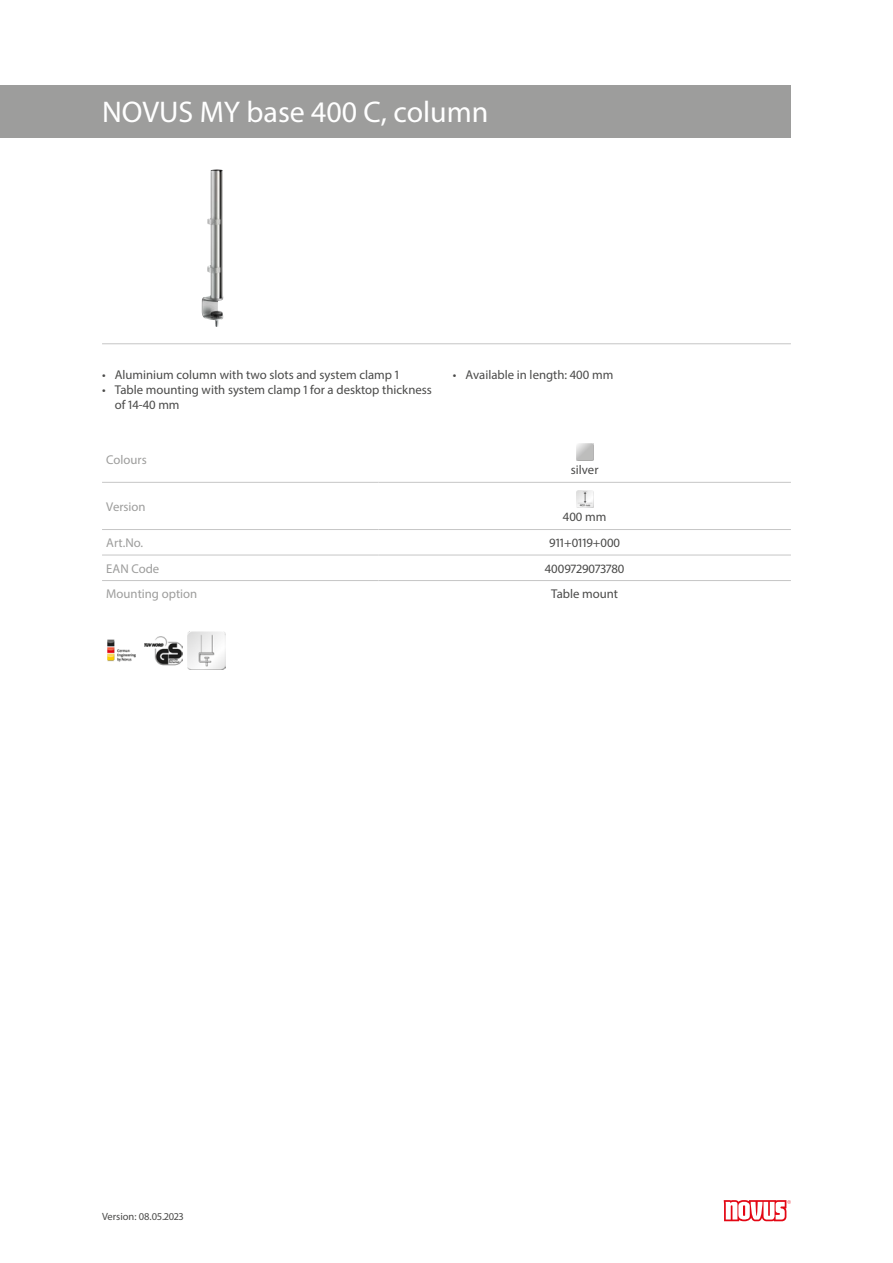
<style>
.page{position:relative;width:893px;height:1263px;background:#fff}
.page>*{position:absolute;margin:0;border:0;box-sizing:border-box;transform-origin:0 0}
.Produktname{font:30px "Myriad Pro";color:#fff}
.Produkttabelle_Zentr{font:12.75px/15.3px "Myriad Pro";color:#4a4a49}
.Produkttabelle_Links{font:12.75px "Myriad Pro";color:#9d9d9c}
.Farbildtext{font:12.75px "Myriad Pro";color:#4a4a49}
.t1{font:10.5px "Myriad Pro";color:#4a4a49}
</style>
<div class="page">
<img style="left:202px;top:169px;width:22px;height:158px">
<hr style="left:102px;top:343px;width:689px;height:1px;background:#c6c6c6">
<img style="left:107px;top:639px;width:29px;height:23px">
<img style="left:145px;top:636px;width:38px;height:30px">
<img style="left:187px;top:632px;width:38px;height:38px">
<svg style="left:724px;top:1200px;width:67px;height:21px"></svg>
<div style="left:0;top:85px;width:791px;height:53px;background:#9d9d9c"></div>
<hr style="left:102px;top:482px;width:276px;height:1px;background:#c6c6c6">
<hr style="left:378px;top:482px;width:413px;height:1px;background:#c6c6c6">
<hr style="left:102px;top:529px;width:276px;height:1px;background:#c6c6c6">
<hr style="left:378px;top:529px;width:413px;height:1px;background:#c6c6c6">
<hr style="left:102px;top:555px;width:276px;height:1px;background:#c6c6c6">
<hr style="left:378px;top:555px;width:413px;height:1px;background:#c6c6c6">
<hr style="left:102px;top:580px;width:276px;height:1px;background:#c6c6c6">
<hr style="left:378px;top:580px;width:413px;height:1px;background:#c6c6c6">
<img style="left:576px;top:444px;width:17px;height:17px">
<img style="left:576px;top:491px;width:17px;height:17px">
<p class="Produktname" style="left:102px;top:94px;width:388px">NOVUS MY base 400 C, column</p>
<p class="Produkttabelle_Zentr" style="left:102px;top:367px;width:298px">• Aluminium column with two slots and system clamp 1</p>
<p class="Produkttabelle_Zentr" style="left:115px;top:382px;width:319px;text-indent:-13px">• Table mounting with system clamp 1 for a desktop thickness of 14-40 mm</p>
<p class="Produkttabelle_Links" style="left:106px;top:451px;width:42px">Colours</p>
<p class="Produkttabelle_Links" style="left:106px;top:499px;width:41px">Version</p>
<p class="Produkttabelle_Zentr" style="left:453px;top:367px;width:162px">• Available in length: 400 mm</p>
<p class="Farbildtext" style="left:571px;top:462px;width:29px">silver</p>
<p class="Farbildtext" style="left:563px;top:509px;width:45px">400 mm</p>
<p class="Produkttabelle_Links" style="left:106px;top:535px;width:38px">Art.No.</p>
<p class="Produkttabelle_Zentr" style="left:549px;top:535px;width:73px">911+0119+000</p>
<p class="Produkttabelle_Links" style="left:106px;top:560px;width:55px">EAN Code</p>
<p class="Produkttabelle_Zentr" style="left:545px;top:560px;width:81px">4009729073780</p>
<p class="Produkttabelle_Links" style="left:106px;top:586px;width:93px">Mounting option</p>
<p class="Produkttabelle_Zentr" style="left:551px;top:586px;width:68px">Table mount</p>
<p class="t1" style="left:102px;top:1210px;width:83px">Version: 08.05.2023</p>
</div>
